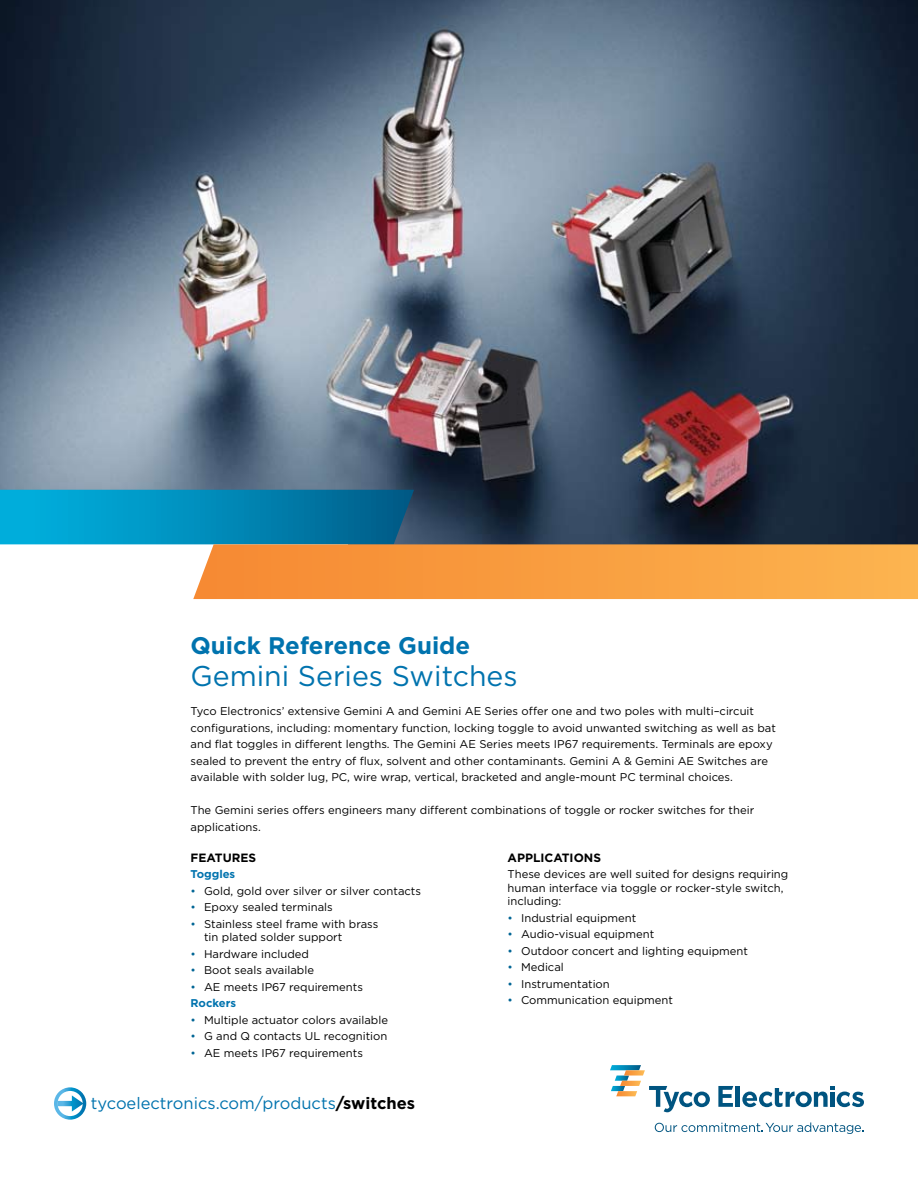
<style>
.page{position:relative;width:918px;height:1188px;background:#fff}
.page>*{position:absolute;margin:0;border:0;box-sizing:border-box;transform-origin:0 0}
.t1{font:28.5px "Gotham";color:#0073ae}
.t2{font:700 24px "Gotham";color:#0073ae}
.t3{font:16.5px "Gotham";color:#0073ae}
.t4{font:700 12px "Gotham";color:#000}
.t5{font:11.25px/16.5px "Gotham";color:#000}
.t6{font:700 11.25px "Gotham";color:#0073ae}
.s1{color:#006595}
.s2{font-weight:700;color:#0073ae}
.s3{font-weight:700;color:#000}
</style>
<div class="page">
<img style="left:0;top:0;width:918px;height:490px">
<svg style="left:0;top:490px;width:918px;height:109px;background:#868570"></svg>
<svg style="left:718px;top:1086px;width:15px;height:21px"></svg>
<hr style="left:736px;top:1086px;width:4px;height:21px;background:#005480">
<svg style="left:742px;top:1086px;width:122px;height:21px"></svg>
<svg style="left:655px;top:1122px;width:208px;height:12px"></svg>
<svg style="left:610px;top:1065px;width:100px;height:47px"></svg>
<svg style="left:54px;top:1087px;width:32px;height:33px"></svg>
<h2 class="t2" style="left:190px;top:632px;width:281px">Quick Reference Guide</h2>
<h1 class="t1" style="left:190px;top:660px;width:329px">Gemini Series Switches</h1>
<p class="t5" style="left:191px;top:703px;width:587px">Tyco Electronics’ extensive Gemini A and Gemini AE Series offer one and two poles with multi–circuit configurations, including: momentary function, locking toggle to avoid unwanted switching as well as bat and flat toggles in different lengths. The Gemini AE Series meets IP67 requirements. Terminals are epoxy sealed to prevent the entry of flux, solvent and other contaminants. Gemini A &amp; Gemini AE Switches are available with solder lug, PC, wire wrap, vertical, bracketed and angle-mount PC terminal choices.</p>
<p class="t5" style="left:191px;top:802px;width:565px">The Gemini series offers engineers many different combinations of toggle or rocker switches for their applications.</p>
<p class="t4" style="left:191px;top:851px;width:17px">Feat</p>
<p class="t4" style="left:223px;top:851px;width:18px">ures</p>
<p class="t6" style="left:191px;top:868px;width:46px">Toggles</p>
<p class="t5" style="left:191px;top:882px;width:232px"><span class="s1">•</span> Gold, gold over silver or silver contacts</p>
<p class="t5" style="left:191px;top:899px;width:144px"><span class="s1">•</span> Epoxy sealed terminals</p>
<p class="t5" style="left:204px;top:917px;width:176px;line-height:13.5px;text-indent:-14px"><span class="s1">•</span> Stainless steel frame with brass tin plated solder support</p>
<p class="t5" style="left:191px;top:946px;width:120px"><span class="s1">•</span> Hardware included</p>
<p class="t5" style="left:191px;top:962px;width:125px"><span class="s1">•</span> Boot seals available</p>
<p class="t5" style="left:191px;top:979px;width:174px"><span class="s1">•</span> AE meets IP67 requirements<br><span class="s2">Rockers</span></p>
<p class="t5" style="left:191px;top:1012px;width:199px"><span class="s1">•</span> Multiple actuator colors available</p>
<p class="t5" style="left:191px;top:1028px;width:198px"><span class="s1">•</span> G and Q contacts UL recognition</p>
<p class="t5" style="left:191px;top:1045px;width:174px"><span class="s1">•</span> AE meets IP67 requirements</p>
<p class="t4" style="left:508px;top:851px;width:93px">Applications</p>
<p class="t5" style="left:508px;top:867px;width:282px;line-height:13.5px">These devices are well suited for designs requiring human interface via toggle or rocker-style switch, including:</p>
<p class="t5" style="left:508px;top:909px;width:130px"><span class="s1">•</span> Industrial equipment</p>
<p class="t5" style="left:508px;top:926px;width:148px"><span class="s1">•</span> Audio-visual equipment</p>
<p class="t5" style="left:508px;top:943px;width:242px"><span class="s1">•</span> Outdoor concert and lighting equipment</p>
<p class="t5" style="left:508px;top:959px;width:58px"><span class="s1">•</span> Medical</p>
<p class="t5" style="left:508px;top:976px;width:104px"><span class="s1">•</span> Instrumentation</p>
<p class="t5" style="left:508px;top:992px;width:167px"><span class="s1">•</span> Communication equipment</p>
<h3 class="t3" style="left:91px;top:1094px;width:326px">tycoelectronics.com/products<span class="s3">/switches</span></h3>
</div>
